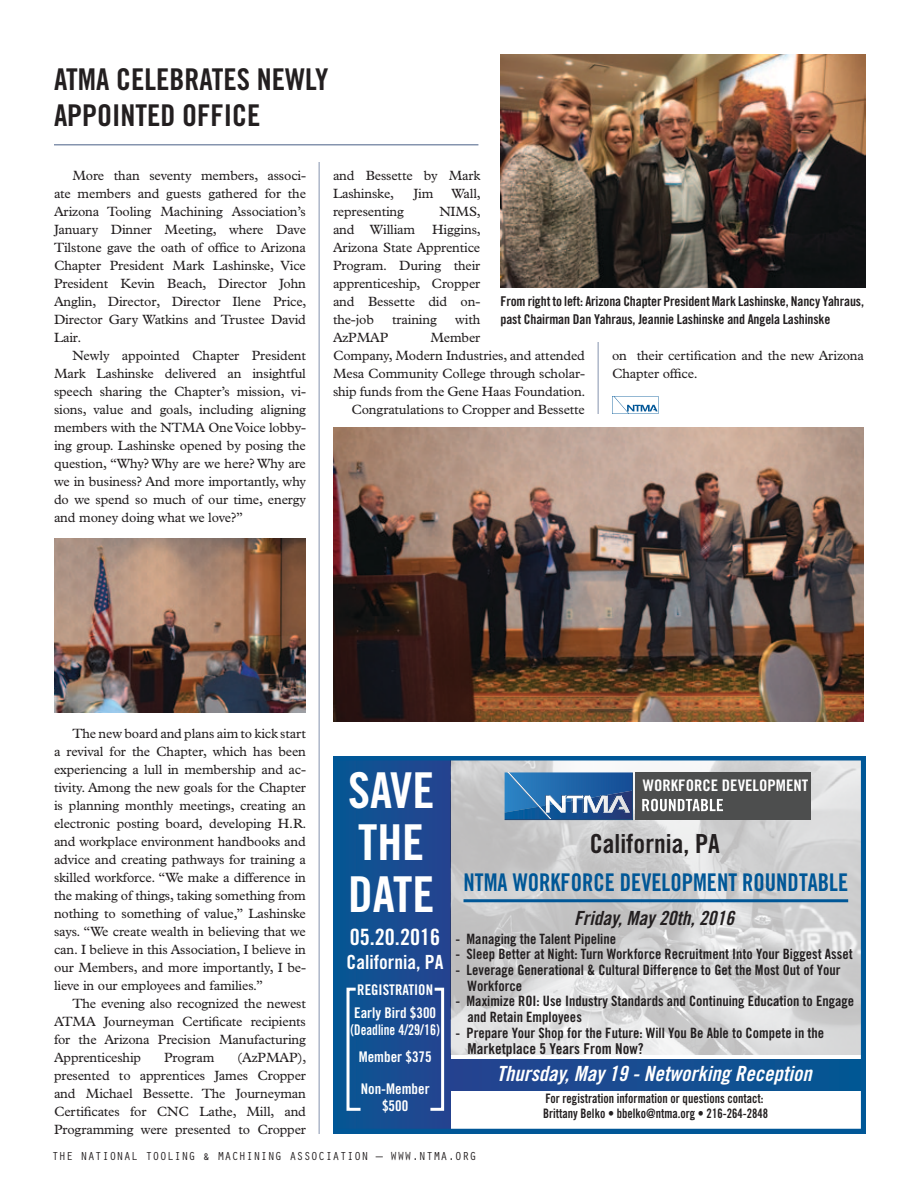
<style>
.page{position:relative;width:918px;height:1188px;background:#fff}
.page>*{position:absolute;margin:0;border:0;box-sizing:border-box;transform-origin:0 0}
.t1{font:49.5px/52.5px "Trade Gothic Bold Cond Twenty";color:#fff}
.t2{font:30px/36px "Trade Gothic LT Std Bd Cn 20";color:#231f20}
.t3{font:26.25px "Trade Gothic Bold Cond Twenty";color:#231f20}
.t4{font:24.3px "Trade Gothic Bold Cond Twenty";color:#005797;scale:.93 1}
.t5{font:22.5px "Trade Gothic Bold Cond Twenty";color:#fff}
.t6{font:21px "Trade Gothic Bold Cond Twenty Obl";color:#fff}
.t7{font:19.5px "Trade Gothic Bold Cond Twenty Obl";color:#231f20}
.t8{font:19.5px "Trade Gothic Bold Cond Twenty";color:#fff}
.t9{font:15.9px "Trade Gothic Bold Cond Twenty";color:#fff;scale:1.05 1}
.t10{font:15px "Trade Gothic Bold Cond Twenty";color:#231f20}
.t11{font:14.7px/22.5px "Trade Gothic Bold Cond Twenty";color:#fff}
.t12{font:14.7px/27px "Trade Gothic Bold Cond Twenty";color:#fff;text-align:center;scale:.92 1}
.t13{font:14.25px/15.8px "Trade Gothic Bold Cond Twenty";color:#231f20}
.t14{font:13.5px/18px "Plantin Std";letter-spacing:-.01em;color:#231f20;text-align:justify}
.t15{font:13.5px/18px "Trade Gothic LT Std Bd Cn 20";letter-spacing:-.01em;color:#231f20}
.t16{font:13.05px/14.4px "Trade Gothic Bold Cond Twenty";color:#231f20;text-align:center;scale:.92 1}
.t17{font:12px "Orator Std";color:#231f20}
</style>
<div class="page">
<hr style="left:54px;top:144px;width:424px;height:2px;background:#8594ae">
<img style="left:501px;top:54px;width:364px;height:234px">
<img style="left:54px;top:538px;width:252px;height:174px">
<img style="left:333px;top:428px;width:531px;height:294px">
<hr style="left:319px;top:162px;width:1px;height:972px;background:#8594ae">
<hr style="left:598px;top:342px;width:1px;height:72px;background:#8594ae">
<svg style="left:612px;top:396px;width:46px;height:18px"></svg>
<svg style="left:333px;top:756px;width:532px;height:377px;background:#90a5bc"></svg>
<h2 class="t2" style="left:54px;top:61px;width:276px">ATMA Celebrates Newly<br>Appo</h2>
<h2 class="t2" style="left:112px;top:97px;width:150px">inted Office</h2>
<p class="t14" style="left:54px;top:167px;width:254px;text-indent:18px">More than seventy members, associ&shy;ate members and guests gathered for the Arizona Tooling Machining Association’s January Dinner Meeting, where Dave Tilstone gave the oath of office to Arizona Chapter President Mark Lashinske, Vice President Kevin Beach, Director John Anglin, Director, Director Ilene Price, Director Gary Watkins and Trustee David Lair.</p>
<p class="t14" style="left:54px;top:347px;width:254px;text-indent:18px">Newly appointed Chapter President Mark Lashinske delivered an insightful speech sharing the Chapter’s mission, vi&shy;sions, value and goals, including aligning members with the NTMA One Voice lobby&shy;ing group. Lashinske opened by posing the question, “Why? Why are we here? Why are we in business? And more importantly, why do we spend so much of our time, energy and money doing what we love?”</p>
<p class="t14" style="left:333px;top:167px;width:149px">and Bessette by Mark<br>Lashinske,</p>
<p class="t14" style="left:414px;top:185px;width:21px">Jim</p>
<p class="t14" style="left:452px;top:185px;width:31px">Wall,</p>
<p class="t14" style="left:333px;top:203px;width:72px">representing</p>
<p class="t14" style="left:333px;top:203px;width:149px;text-indent:106px">NIMS, and William Higgins, Arizona State Apprentice Program. During their apprenticeship, Cropper and Bessette did on&shy;the-job</p>
<p class="t14" style="left:392px;top:311px;width:46px">training</p>
<p class="t14" style="left:455px;top:311px;width:27px">with</p>
<p class="t15" style="left:501px;top:292px;width:365px">From right to left: Arizona Chapter President Mark Lashinske, Nancy Yahraus, past Chairman Dan Yahraus, Jeannie Lashinske and Angela Lashinske</p>
<p class="t14" style="left:333px;top:329px;width:57px">AzPMAP</p>
<p class="t14" style="left:430px;top:329px;width:51px">Member</p>
<p class="t14" style="left:333px;top:347px;width:254px">Company, Modern Industries, and attended</p>
<p class="t14" style="left:333px;top:365px;width:253px">Mesa Community College through scholar-</p>
<p class="t14" style="left:333px;top:383px;width:254px">ship funds from the Gene Haas Foundation.</p>
<p class="t14" style="left:351px;top:400px;width:235px">Congratulations to Cropper and Bessette</p>
<p class="t14" style="left:612px;top:346px;width:254px">on their certification and the new Arizona<br>Chapter office.</p>
<p class="t14" style="left:54px;top:724px;width:254px;text-indent:18px">The new board and plans aim to kick start a revival for the Chapter, which has been experiencing a lull in membership and ac&shy;tivity. Among the new goals for the Chapter is planning monthly meetings, creating an electronic posting board, developing H.R. and workplace environment handbooks and advice and creating pathways for training a skilled workforce. “We make a difference in the making of things, taking something from nothing to something of value,” Lashinske says. “We create wealth in believing that we can. I believe in this Association, I believe in our Members, and more importantly, I be&shy;lieve in our employees and families.”</p>
<p class="t14" style="left:54px;top:994px;width:253px;text-indent:18px">The evening also recognized the newest ATMA Journeyman Certificate recipients for the Arizona Precision Manufacturing Apprenticeship</p>
<p class="t14" style="left:54px;top:1048px;width:254px;text-indent:183px">(AzPMAP), presented to apprentices James Cropper and Michael Bessette. The Journeyman Certificates for CNC Lathe, Mill, and Programming were presented to Cropper</p>
<p class="t14" style="left:164px;top:1048px;width:52px">Program</p>
<h1 class="t1" style="left:348px;top:763px;width:88px">SAVE<br>THE<br>DATE</h1>
<h3 class="t5" style="left:350px;top:923px;width:92px">05.20.2016</h3>
<h3 class="t8" style="left:347px;top:950px;width:98px">California, PA</h3>
<p class="t11" style="left:354px;top:979px;width:83px">REGISTRATION<br>Early Bird $300</p>
<p class="t12" style="left:351px;top:1016px;width:99px">(Deadline 4/29/16)<br>Member $375</p>
<p class="t11" style="left:361px;top:1080px;width:70px;line-height:17.7px;text-align:center">Non-Member $500</p>
<p class="t9" style="left:643px;top:776px;width:159px">WORKFORCE DEVELOPMENT</p>
<h3 class="t3" style="left:590px;top:827px;width:132px">California, PA</h3>
<h3 class="t4" style="left:464px;top:868px;width:415px">NTMA WORKFORCE DEVELOPMENT ROUNDTABLE</h3>
<h3 class="t7" style="left:574px;top:906px;width:161px">Friday, May 20th, 2016</h3>
<p class="t13" style="left:455px;top:930px;width:162px">- Managing the Talent Pipeline</p>
<p class="t13" style="left:455px;top:946px;width:399px">- Sleep Better at Night: Turn Workforce Recruitment Into Your Biggest Asset</p>
<p class="t13" style="left:468px;top:962px;width:375px;text-indent:-12px">- Leverage Generational &amp; Cultural Difference to Get the Most Out of Your<br>Workforce</p>
<p class="t13" style="left:468px;top:993px;width:388px;text-indent:-12px">- Maximize ROI: Use Industry Standards and Continuing Education to Engage and Retain Employees</p>
<p class="t13" style="left:455px;top:1025px;width:370px">- Prepare Your Shop for the Future: Will You Be Able to Compete in the</p>
<p class="t10" style="left:468px;top:1039px;width:178px">Marketplace 5 Years From Now?</p>
<h3 class="t6" style="left:497px;top:1061px;width:316px">Thursday, May 19 - Networking Reception</h3>
<p class="t16" style="left:543px;top:1091px;width:246px;text-align:left">For registration information or questions contact:<br>Brittany Belko • bbelko@ntma.org • 216-264-2848</p>
<p class="t16" style="left:539px;top:1093px;width:256px">For registration information or questions contact:<br>Kristen Hrusch • khrusch@ntma.org • 216-264-2845</p>
<p class="t17" style="left:52px;top:1147px;width:426px">THE NATIONAL TOOLING &amp; MACHINING ASSOCIATION — WWW.NTMA.ORG</p>
</div>
